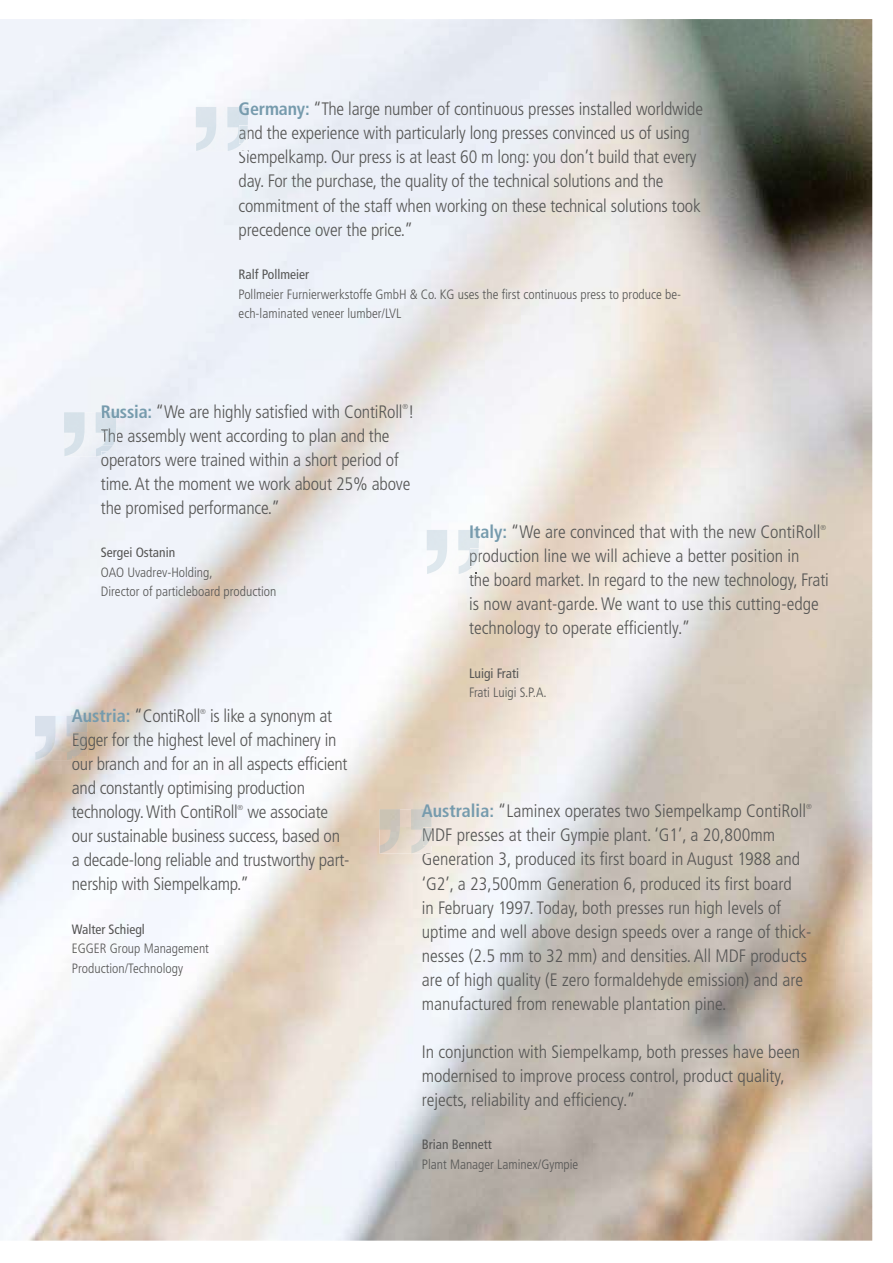
<style>
.page{position:relative;width:893px;height:1263px;background:#fff}
.page>*{position:absolute;margin:0;border:0;box-sizing:border-box;transform-origin:0 0}
.t1{font:300 condensed 18px/24px "Frutiger";letter-spacing:-.01em;color:#565655}
.t2{font:300 condensed 13.5px/19.5px "Frutiger";color:#565655}
.t3{font:condensed 13.5px "Frutiger";color:#565655}
.t4{font:300 condensed 7.2px "Frutiger";color:#565655}
.s1{font-weight:700;color:#779bad}
.s2{font-weight:700;color:#769bad}
.s3{color:#636768}
</style>
<div class="page">
<img style="left:0;top:19px;width:872px;height:1221px">
<img style="left:64px;top:412px;width:52px;height:44px">
<svg style="left:102px;top:412px;width:14px;height:6px"></svg>
<img style="left:101px;top:428px;width:15px;height:18px">
<svg style="left:101px;top:428px;width:14px;height:14px"></svg>
<svg style="left:102px;top:452px;width:13px;height:5px"></svg>
<img style="left:379px;top:809px;width:52px;height:44px">
<svg style="left:422px;top:809px;width:9px;height:8px"></svg>
<img style="left:423px;top:828px;width:8px;height:17px">
<svg style="left:423px;top:829px;width:8px;height:12px"></svg>
<svg style="left:423px;top:852px;width:8px;height:2px"></svg>
<img style="left:196px;top:107px;width:52px;height:44px">
<svg style="left:239px;top:107px;width:9px;height:12px"></svg>
<img style="left:239px;top:126px;width:9px;height:17px">
<svg style="left:239px;top:130px;width:9px;height:10px"></svg>
<svg style="left:240px;top:150px;width:8px;height:2px"></svg>
<img style="left:427px;top:530px;width:52px;height:44px">
<svg style="left:470px;top:530px;width:9px;height:12px"></svg>
<img style="left:470px;top:549px;width:9px;height:4px">
<svg style="left:470px;top:553px;width:9px;height:13px"></svg>
<img style="left:35px;top:716px;width:52px;height:44px">
<svg style="left:72px;top:716px;width:15px;height:6px"></svg>
<img style="left:73px;top:732px;width:14px;height:1px">
<svg style="left:73px;top:733px;width:14px;height:17px"></svg>
<img style="left:73px;top:756px;width:14px;height:4px">
<p class="t1" style="left:239px;top:99px;width:466px"><span class="s1">G</span><span class="s2">ermany:</span> “The large number of continuous presses installed worldwide <span class="s3">an</span>d the experience with particularly long presses convinced us of using Siempelkamp. Our press is at least 60 m long: you don’t build that every day. For the purchase, the quality of the technical solutions and the commitment of the staff when working on these technical solutions took precedence over the price.”</p>
<p class="t3" style="left:239px;top:269px;width:72px">Ralf Pollmeier</p>
<p class="t2" style="left:239px;top:285px;width:444px">Pollmeier Furnierwerkstoffe GmbH &amp; Co. KG uses the first continuous press to produce be&shy;ech-laminated veneer lumber/LVL</p>
<p class="t1" style="left:101px;top:401px;width:315px"><span class="s1">Ru</span><span class="s2">ssia:</span> “We are highly satisfied with ContiRoll !</p>
<p class="t4" style="left:402px;top:404px;width:7px">®</p>
<p class="t1" style="left:101px;top:425px;width:311px"><span class="s3">Th</span>e assembly went according to plan and the operators were trained within a short period of time. At the moment we work about 25% above the promised performance.”</p>
<p class="t3" style="left:101px;top:547px;width:76px">Sergei Ostanin</p>
<p class="t2" style="left:101px;top:563px;width:177px">OAO Uvadrev-Holding,<br>Director of particleboard production</p>
<p class="t1" style="left:72px;top:705px;width:130px"><span class="s1">Au</span><span class="s2">stria:</span> “ContiRoll</p>
<p class="t4" style="left:200px;top:708px;width:7px">®</p>
<p class="t1" style="left:72px;top:705px;width:277px;text-indent:138px">is like a synonym at <span class="s3">Eg</span>ger for the highest level of machinery in our branch and for an in all aspects efficient and constantly optimising production technology. With ContiRoll</p>
<p class="t4" style="left:238px;top:804px;width:7px">®</p>
<p class="t1" style="left:72px;top:801px;width:279px;text-indent:175px">we associate our sustainable business success, based on a decade-long reliable and trustworthy part&shy;nership with Siempelkamp.”</p>
<p class="t3" style="left:72px;top:923px;width:75px">Walter Schiegl</p>
<p class="t2" style="left:72px;top:940px;width:139px">EGGER Group Management<br>Production/Technology</p>
<p class="t1" style="left:469px;top:521px;width:353px"><span class="s1">It</span><span class="s2">aly:</span> “We are convinced that with the new ContiRoll</p>
<p class="t4" style="left:820px;top:525px;width:7px">®</p>
<p class="t1" style="left:469px;top:545px;width:361px"><span class="s3">p</span>roduction line we will achieve a better position in<br>the board market. In regard to the new technology, Frati is now avant-garde. We want to use this cutting-edge technology to operate efficiently.”</p>
<p class="t3" style="left:469px;top:668px;width:52px">Luigi Frati</p>
<p class="t2" style="left:469px;top:684px;width:79px">Frati Luigi S.P.A.</p>
<p class="t1" style="left:422px;top:801px;width:386px"><span class="s1">A</span><span class="s2">ustralia:</span> “Laminex operates two Siempelkamp ContiRoll</p>
<p class="t4" style="left:806px;top:804px;width:7px">®</p>
<p class="t1" style="left:422px;top:825px;width:391px"><span class="s3">M</span>DF presses at their Gympie plant. ‘G1’, a 20,800mm Generation 3, produced its first board in August 1988 and ‘G2’, a 23,500mm Generation 6, produced its first board<br>in February 1997. Today, both presses run high levels of uptime and well above design speeds over a range of thick&shy;nesses (2.5 mm to 32 mm) and densities. All MDF products are of high quality (E zero formaldehyde emission) and are manufactured from renewable plantation pine.</p>
<p class="t1" style="left:422px;top:1041px;width:380px">In conjunction with Siempelkamp, both presses have been modernised to improve process control, product quality, rejects, reliability and efficiency.”</p>
<p class="t3" style="left:422px;top:1139px;width:72px">Brian Bennett</p>
<p class="t2" style="left:422px;top:1155px;width:158px">Plant Manager Laminex/Gympie</p>
</div>
